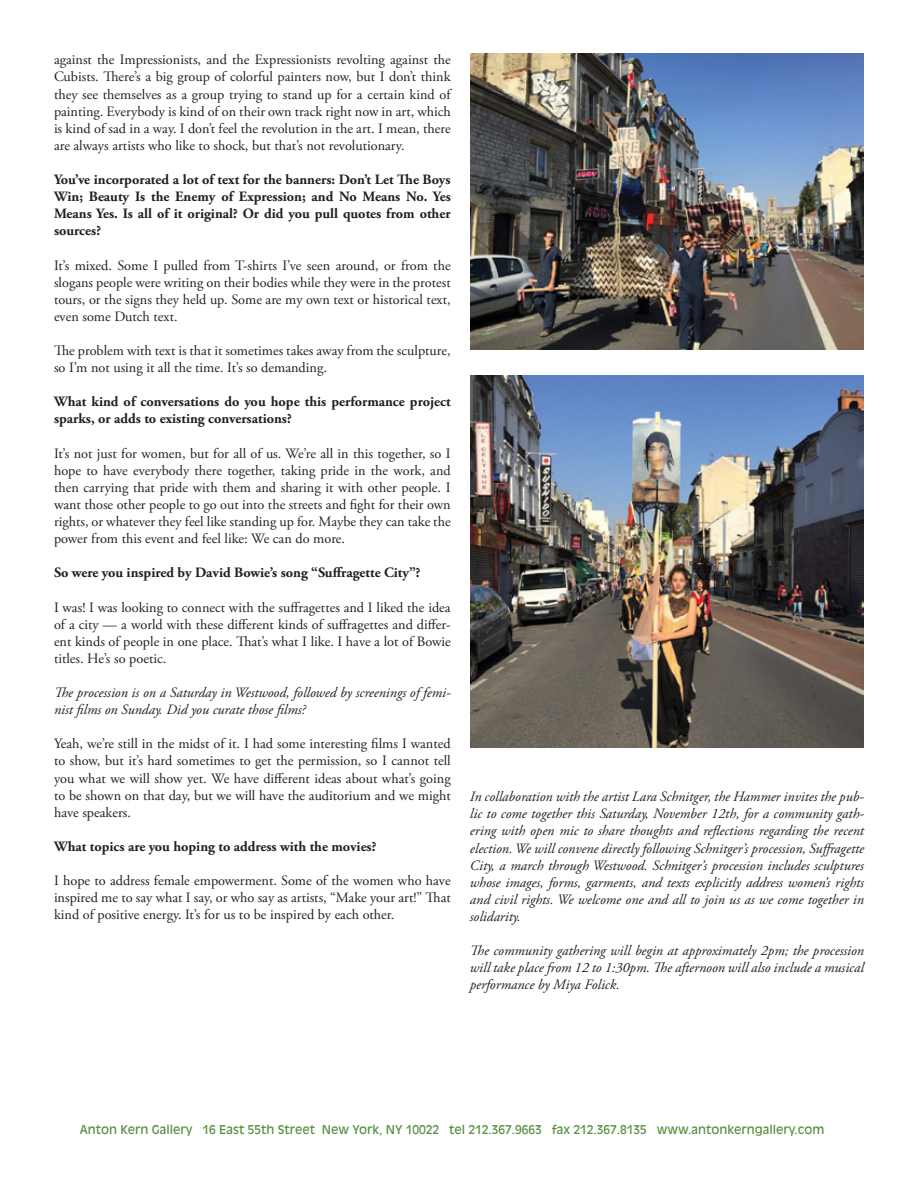
<style>
.page{position:relative;width:918px;height:1188px;background:#fff}
.page>*{position:absolute;margin:0;border:0;box-sizing:border-box;transform-origin:0 0}
.t1{font:14.25px/17.1px "Adobe Garamond Pro";color:#231f20;text-align:justify}
.t2{font:italic 14.25px/17.1px "Adobe Garamond Pro";color:#231f20;text-align:justify}
.t3{font:700 14.25px/17.1px "Adobe Garamond Pro";color:#231f20;text-align:justify}
.t4{font:12px "Antique Olive";color:#598f3f}
</style>
<div class="page">
<img style="left:470px;top:54px;width:394px;height:295px">
<img style="left:470px;top:376px;width:394px;height:371px">
<p class="t1" style="left:54px;top:52px;width:398px">against the Impressionists, and the Expressionists revolting against the Cubists. There’s a big group of colorful painters now, but I don’t think they see themselves as a group trying to stand up for a certain kind of painting. Everybody is kind of on their own track right now in art, which is kind of sad in a way. I don’t feel the revolution in the art. I mean, there are always artists who like to shock, but that’s not revolutionary.</p>
<p class="t3" style="left:54px;top:171px;width:398px">You’ve incorporated a lot of text for the banners: Don’t Let The Boys Win; Beauty Is the Enemy of Expression; and No Means No. Yes Means Yes. Is all of it original? Or did you pull quotes from other sources?</p>
<p class="t1" style="left:54px;top:257px;width:398px">It’s mixed. Some I pulled from T-shirts I’ve seen around, or from the slogans people were writing on their bodies while they were in the protest tours, or the signs they held up. Some are my own text or historical text, even some Dutch text.</p>
<p class="t1" style="left:54px;top:342px;width:398px">The problem with text is that it sometimes takes away from the sculpture, so I’m not using it all the time. It’s so demanding.</p>
<p class="t3" style="left:54px;top:394px;width:398px">What kind of conversations do you hope this performance project sparks, or adds to existing conversations?</p>
<p class="t1" style="left:54px;top:445px;width:398px">It’s not just for women, but for all of us. We’re all in this together, so I hope to have everybody there together, taking pride in the work, and then carrying that pride with them and sharing it with other people. I want those other people to go out into the streets and fight for their own rights, or whatever they feel like standing up for. Maybe they can take the power from this event and feel like: We can do more.</p>
<p class="t3" style="left:54px;top:565px;width:368px">So were you inspired by David Bowie’s song “Suffragette City”?</p>
<p class="t1" style="left:54px;top:599px;width:398px">I was! I was looking to connect with the suffragettes and I liked the idea of a city — a world with these different kinds of suffragettes and differ&shy;ent kinds of people in one place. That’s what I like. I have a lot of Bowie titles. He’s so poetic.</p>
<p class="t2" style="left:54px;top:684px;width:398px">The procession is on a Saturday in Westwood, followed by screenings of femi&shy;nist films on Sunday. Did you curate those films?</p>
<p class="t1" style="left:54px;top:736px;width:398px">Yeah, we’re still in the midst of it. I had some interesting films I wanted to show, but it’s hard sometimes to get the permission, so I cannot tell you what we will show yet. We have different ideas about what’s going to be shown on that day, but we will have the auditorium and we might have speakers.</p>
<p class="t3" style="left:54px;top:838px;width:324px">What topics are you hoping to address with the movies?</p>
<p class="t1" style="left:54px;top:873px;width:398px">I hope to address female empowerment. Some of the women who have inspired me to say what I say, or who say as artists, “Make your art!” That kind of positive energy. It’s for us to be inspired by each other.</p>
<p class="t2" style="left:470px;top:789px;width:396px">In collaboration with the artist Lara Schnitger, the Hammer invites the pub&shy;lic to come together this Saturday, November 12th, for a community gath&shy;ering with open mic to share thoughts and reflections regarding the recent election. We will convene directly following Schnitger’s procession, Suffragette City, a march through Westwood. Schnitger’s procession includes sculptures whose images, forms, garments, and texts explicitly address women’s rights and civil rights. We welcome one and all to join us as we come together in solidarity.</p>
<p class="t2" style="left:470px;top:943px;width:396px">The community gathering will begin at approximately 2pm; the procession will take place from 12 to 1:30pm. The afternoon will also include a musical performance by Miya Folick.</p>
<p class="t4" style="left:80px;top:1122px;width:746px">Anton Kern Gallery 16 East 55th Street New York, NY 10022 tel 212.367.9663 fax 212.367.8135 www.antonkerngallery.com</p>
</div>
